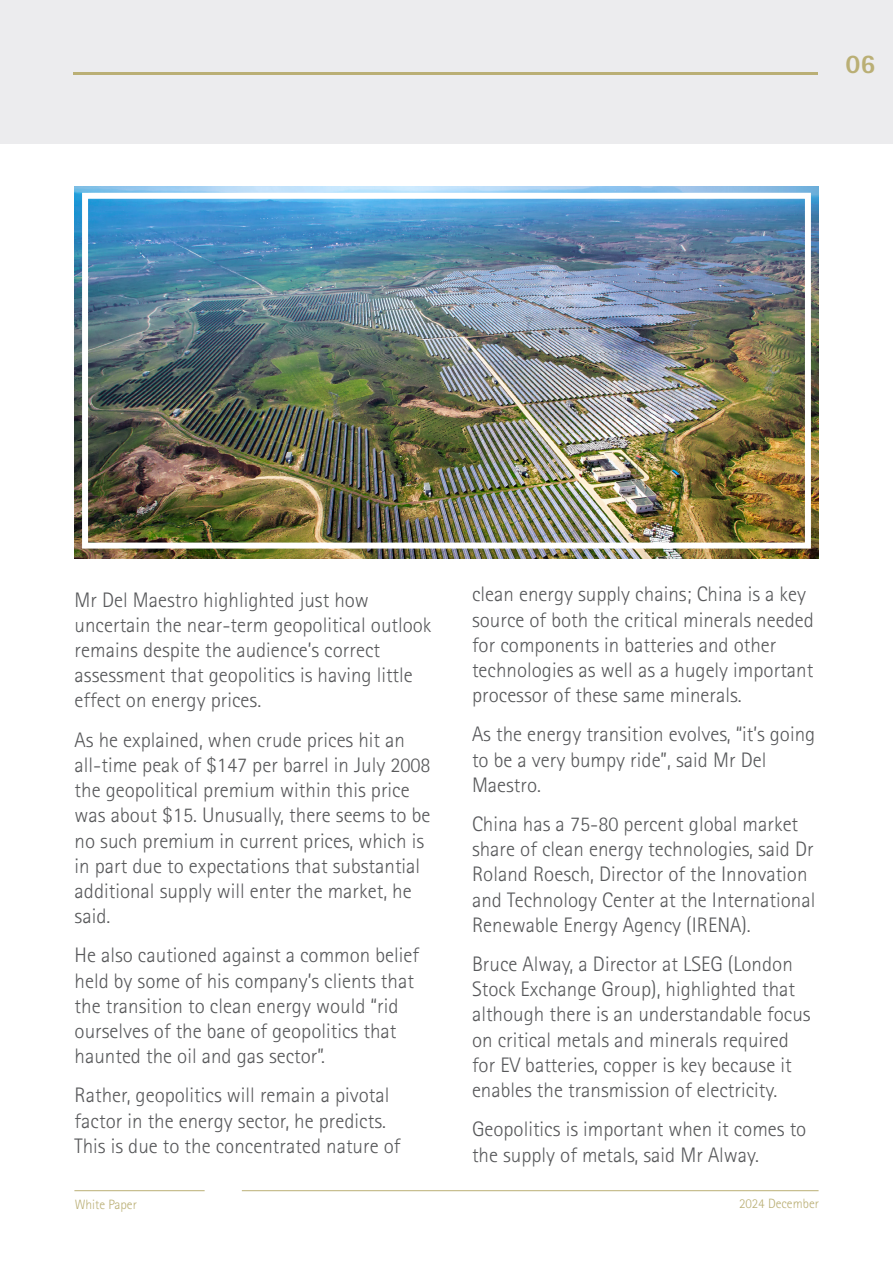
<style>
.page{position:relative;width:893px;height:1263px;background:#fff}
.page>*{position:absolute;margin:0;border:0;box-sizing:border-box;transform-origin:0 0}
.t1{font:800 27px "Rotis Sans Serif Std";color:#baaf75}
.t2{font:300 21px/25.2px "Rotis Sans Serif Std";color:#57585a}
.t3{font:300 13.5px "Rotis Sans Serif Std";color:#baaf75}
</style>
<div class="page">
<div style="left:0;top:0;width:893px;height:144px;background:#ececee"></div>
<hr style="left:0;top:0;width:1px;height:143px;background:#baaf75">
<hr style="left:74px;top:72px;width:744px;height:3px;background:#baaf75">
<img style="left:74px;top:186px;width:745px;height:372px">
<div style="left:82px;top:193px;width:729px;height:356px;border:6px solid #fff"></div>
<hr style="left:74px;top:1190px;width:131px;height:1px;background:#baaf75">
<hr style="left:242px;top:1190px;width:577px;height:1px;background:#baaf75">
<p class="t1" style="left:845px;top:47px;width:32px">06</p>
<p class="t2" style="left:75px;top:587px;width:358px">Mr Del Maestro highlighted just how uncertain the near-term geopolitical outlook remains despite the audience’s correct assessment that geopolitics is having little effect on energy prices.</p>
<p class="t2" style="left:75px;top:727px;width:358px">As he explained, when crude prices hit an all-time peak of $147 per barrel in July 2008 the geopolitical premium within this price was about $15. Unusually, there seems to be no such premium in current prices, which is in part due to expectations that substantial additional supply will enter the market, he said.</p>
<p class="t2" style="left:75px;top:943px;width:346px">He also cautioned against a common belief held by some of his company’s clients that the transition to clean energy would “rid ourselves of the bane of geopolitics that haunted the oil and gas sector”.</p>
<p class="t2" style="left:75px;top:1083px;width:327px">Rather, geopolitics will remain a pivotal factor in the energy sector, he predicts.<br>This is due to the concentrated nature of</p>
<p class="t2" style="left:472px;top:582px;width:343px">clean energy supply chains; China is a key source of both the critical minerals needed for components in batteries and other technologies as well as a hugely important processor of these same minerals.</p>
<p class="t2" style="left:472px;top:722px;width:345px">As the energy transition evolves, “it’s going to be a very bumpy ride”, said Mr Del<br>Maestro.</p>
<p class="t2" style="left:472px;top:811px;width:345px">China has a 75-80 percent global market share of clean energy technologies, said Dr Roland Roesch, Director of the Innovation and Technology Center at the International Renewable Energy Agency (IRENA).</p>
<p class="t2" style="left:472px;top:951px;width:340px">Bruce Alway, a Director at LSEG (London Stock Exchange Group), highlighted that although there is an understandable focus on critical metals and minerals required for EV batteries, copper is key because it enables the transmission of electricity.</p>
<p class="t2" style="left:472px;top:1117px;width:336px">Geopolitics is important when it comes to the supply of metals, said Mr Alway.</p>
<p class="t3" style="left:75px;top:1196px;width:64px">White Paper</p>
<p class="t3" style="left:739px;top:1195px;width:81px">2024 December</p>
</div>
